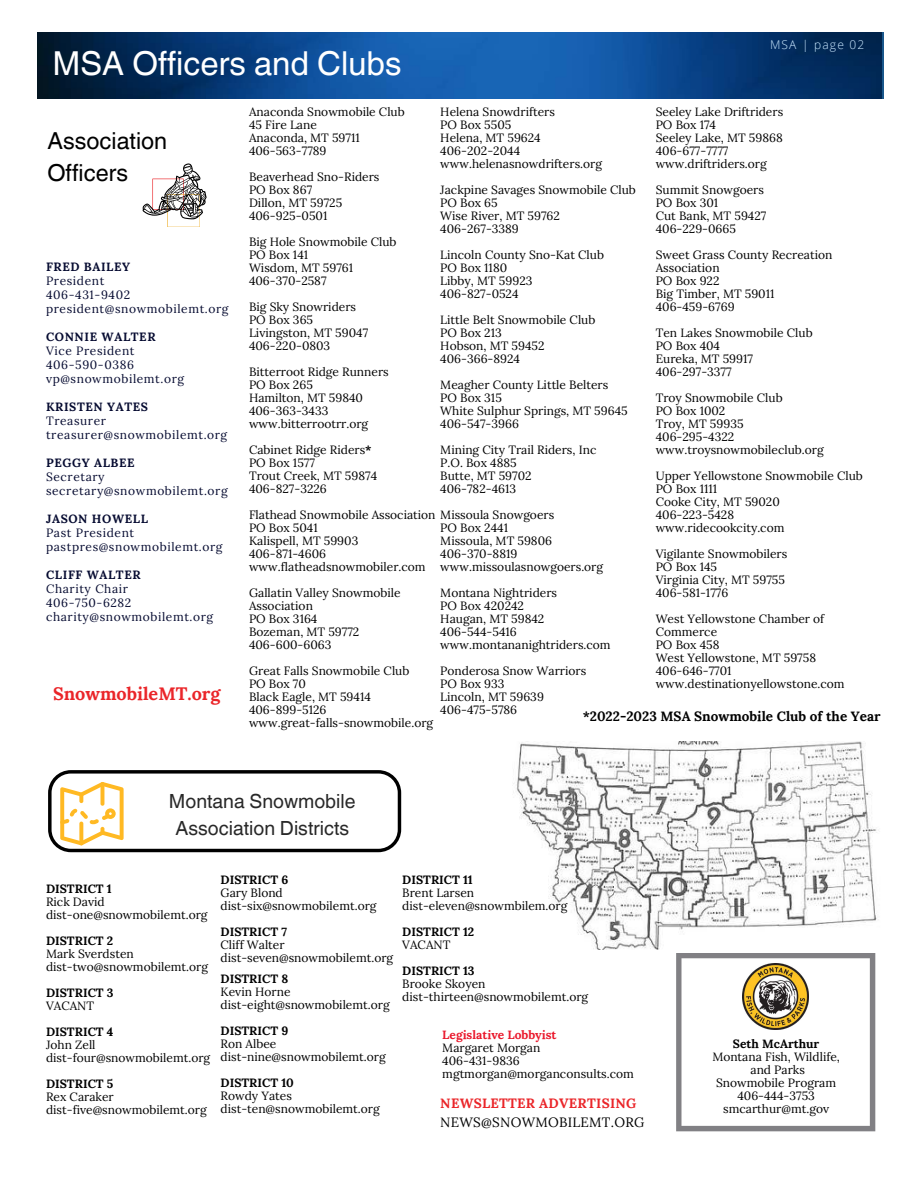
<style>
.page{position:relative;width:918px;height:1188px;background:#fff}
.page>*{position:absolute;margin:0;border:0;box-sizing:border-box;transform-origin:0 0}
.t1{font:33px "Helvetica World";color:#fff}
.t2{font:23.4px/32.7px "Helvetica World";color:#000}
.t3{font:19.5px/27px "Helvetica World";color:#292929;text-align:center}
.t4{font:700 18px "Lora";color:#ea2529}
.t5{font:700 13.5px "Lora";color:#000}
.t6{font:700 13.5px "Lora";letter-spacing:.02em;color:#ea2529}
.t7{font:13.5px "Lora";letter-spacing:.02em;color:#000}
.t8{font:12px/13px "Lora";color:#000}
.t9{font:12px/14px "Lora";letter-spacing:.05em;color:#050a30}
.t10{font:700 12px "Lora";color:#000}
.t11{font:700 12px "Lora";letter-spacing:.05em;color:#050a30}
.t12{font:700 12px "Lora";color:#ea182c}
.t13{font:300 12px "Open Sans";letter-spacing:.1em;color:#cae8ff}
.s1{font-weight:700}
</style>
<div class="page">
<img style="left:513px;top:741px;width:364px;height:208px">
<svg style="left:48px;top:770px;width:353px;height:82px"></svg>
<svg style="left:676px;top:953px;width:199px;height:178px"></svg>
<img style="left:38px;top:32px;width:843px;height:67px">
<img style="left:743px;top:963px;width:66px;height:67px">
<svg style="left:143px;top:163px;width:64px;height:64px"></svg>
<h1 class="t1" style="left:52px;top:44px;width:351px">MSA Officers and Clubs</h1>
<p class="t13" style="left:770px;top:36px;width:96px">MSA | page 02</p>
<h2 class="t2" style="left:47px;top:124px;width:121px">Association<br>Officers</h2>
<p class="t11" style="left:46px;top:259px;width:86px">FRED BAILEY</p>
<p class="t9" style="left:46px;top:273px;width:184px">President<br>406-431-9402 president@snowmobilemt.org</p>
<p class="t11" style="left:46px;top:329px;width:111px">CONNIE WALTER</p>
<p class="t9" style="left:46px;top:343px;width:140px">Vice President<br>406-590-0386 vp@snowmobilemt.org</p>
<p class="t11" style="left:46px;top:399px;width:104px">KRISTEN YATES</p>
<p class="t9" style="left:46px;top:413px;width:183px">Treasurer treasurer@snowmobilemt.org</p>
<p class="t11" style="left:46px;top:455px;width:90px">PEGGY ALBEE</p>
<p class="t9" style="left:46px;top:469px;width:183px">Secretary secretary@snowmobilemt.org</p>
<p class="t11" style="left:46px;top:511px;width:103px">JASON HOWELL</p>
<p class="t9" style="left:46px;top:525px;width:178px">Past President pastpres@snowmobilemt.org</p>
<p class="t11" style="left:46px;top:567px;width:96px">CLIFF WALTER</p>
<p class="t9" style="left:46px;top:581px;width:169px">Charity Chair<br>406-750-6282 charity@snowmobilemt.org</p>
<h3 class="t4" style="left:53px;top:682px;width:169px">SnowmobileMT.org</h3>
<p class="t8" style="left:440px;top:105px;width:163px">Helena Snowdrifters<br>PO Box 5505<br>Helena, MT 59624<br>406-202-2044 www.helenasnowdrifters.org</p>
<p class="t8" style="left:440px;top:183px;width:197px">Jackpine Savages Snowmobile Club<br>PO Box 65<br>Wise River, MT 59762<br>406-267-3389</p>
<p class="t8" style="left:440px;top:248px;width:165px">Lincoln County Sno-Kat Club<br>PO Box 1180<br>Libby, MT 59923<br>406-827-0524</p>
<p class="t8" style="left:440px;top:313px;width:157px">Little Belt Snowmobile Club<br>PO Box 213<br>Hobson, MT 59452<br>406-366-8924</p>
<p class="t8" style="left:440px;top:378px;width:189px">Meagher County Little Belters<br>PO Box 315<br>White Sulphur Springs, MT 59645<br>406-547-3966</p>
<p class="t8" style="left:440px;top:443px;width:158px">Mining City Trail Riders, Inc<br>P.O. Box 4885<br>Butte, MT 59702<br>406-782-4613</p>
<p class="t8" style="left:440px;top:521px;width:164px">PO Box 2441<br>Missoula, MT 59806<br>406-370-8819 www.missoulasnowgoers.org</p>
<p class="t8" style="left:440px;top:586px;width:172px">Montana Nightriders<br>PO Box 420242<br>Haugan, MT 59842<br>406-544-5416 www.montananightriders.com</p>
<p class="t8" style="left:440px;top:664px;width:147px">Ponderosa Snow Warriors<br>PO Box 933<br>Lincoln, MT 59639<br>406-475-5786</p>
<p class="t8" style="left:656px;top:105px;width:129px">Seeley Lake Driftriders<br>PO Box 174<br>Seeley Lake, MT 59868<br>406-677-7777 www.driftriders.org</p>
<p class="t8" style="left:656px;top:183px;width:112px">Summit Snowgoers<br>PO Box 301<br>Cut Bank, MT 59427<br>406-229-0665</p>
<p class="t8" style="left:656px;top:248px;width:178px">Sweet Grass County Recreation<br>Association<br>PO Box 922<br>Big Timber, MT 59011<br>406-459-6769</p>
<p class="t8" style="left:656px;top:326px;width:158px">Ten Lakes Snowmobile Club<br>PO Box 404<br>Eureka, MT 59917<br>406-297-3377</p>
<p class="t8" style="left:656px;top:391px;width:169px">Troy Snowmobile Club<br>PO Box 1002<br>Troy, MT 59935<br>406-295-4322 www.troysnowmobileclub.org</p>
<p class="t8" style="left:656px;top:469px;width:209px">Upper Yellowstone Snowmobile Club<br>PO Box 1111<br>Cooke City, MT 59020<br>406-223-5428 www.ridecookcity.com</p>
<p class="t8" style="left:656px;top:547px;width:133px">Vigilante Snowmobilers<br>PO Box 145<br>Virginia City, MT 59755<br>406-581-1776</p>
<p class="t8" style="left:656px;top:612px;width:190px">West Yellowstone Chamber of<br>Commerce<br>PO Box 458<br>West Yellowstone, MT 59758<br>406-646-7701 www.destinationyellowstone.com</p>
<p class="t8" style="left:249px;top:105px;width:157px">Anaconda Snowmobile Club<br>45 Fire Lane<br>Anaconda, MT 59711<br>406-563-7789</p>
<p class="t8" style="left:249px;top:170px;width:132px">Beaverhead Sno-Riders<br>PO Box 867<br>Dillon, MT 59725<br>406-925-0501</p>
<p class="t8" style="left:249px;top:235px;width:149px">Big Hole Snowmobile Club<br>PO Box 141<br>Wisdom, MT 59761<br>406-370-2587</p>
<p class="t8" style="left:249px;top:300px;width:121px">Big Sky Snowriders<br>PO Box 365<br>Livingston, MT 59047<br>406-220-0803</p>
<p class="t8" style="left:249px;top:365px;width:141px">Bitterroot Ridge Runners<br>PO Box 265<br>Hamilton, MT 59840<br>406-363-3433 www.bitterrootrr.org</p>
<p class="t8" style="left:249px;top:443px;width:130px">Cabinet Ridge Riders<span class="s1">*<br></span>PO Box 1577<br>Trout Creek, MT 59874<br>406-827-3226</p>
<p class="t8" style="left:249px;top:508px;width:307px">Flathead Snowmobile Association Missoula Snowgoers<br>PO Box 5041<br>Kalispell, MT 59903<br>406-871-4606<br>www.flatheadsnowmobiler.com</p>
<p class="t8" style="left:249px;top:586px;width:153px">Gallatin Valley Snowmobile<br>Association<br>PO Box 3164<br>Bozeman, MT 59772<br>406-600-6063</p>
<p class="t8" style="left:249px;top:664px;width:186px">Great Falls Snowmobile Club<br>PO Box 70<br>Black Eagle, MT 59414<br>406-899-5126 www.great-falls-snowmobile.org</p>
<p class="t5" style="left:583px;top:708px;width:299px">*2022-2023 MSA Snowmobile Club of the Year</p>
<h3 class="t3" style="left:169px;top:788px;width:188px">Montana Snowmobile<br>Association Districts</h3>
<p class="t10" style="left:46px;top:881px;width:67px">DISTRICT 1</p>
<p class="t8" style="left:46px;top:896px;width:163px">Rick David dist-one@snowmobilemt.org</p>
<p class="t10" style="left:46px;top:933px;width:69px">DISTRICT 2</p>
<p class="t8" style="left:46px;top:948px;width:163px">Mark Sverdsten dist-two@snowmobilemt.org</p>
<p class="t10" style="left:46px;top:985px;width:69px">DISTRICT 3</p>
<p class="t8" style="left:46px;top:1000px;width:50px">VACANT</p>
<p class="t10" style="left:46px;top:1024px;width:69px">DISTRICT 4</p>
<p class="t8" style="left:46px;top:1039px;width:166px">John Zell dist-four@snowmobilemt.org</p>
<p class="t10" style="left:46px;top:1076px;width:69px">DISTRICT 5</p>
<p class="t8" style="left:46px;top:1091px;width:162px">Rex Caraker dist-five@snowmobilemt.org</p>
<p class="t10" style="left:221px;top:872px;width:69px">DISTRICT 6</p>
<p class="t8" style="left:221px;top:886px;width:157px">Gary Blond dist-six@snowmobilemt.org</p>
<p class="t10" style="left:221px;top:924px;width:68px">DISTRICT 7</p>
<p class="t8" style="left:221px;top:938px;width:174px">Cliff Walter dist-seven@snowmobilemt.org</p>
<p class="t10" style="left:402px;top:872px;width:72px">DISTRICT 11</p>
<p class="t8" style="left:402px;top:886px;width:167px">Brent Larsen dist-eleven@snowmbilem.org</p>
<p class="t10" style="left:402px;top:924px;width:74px">DISTRICT 12</p>
<p class="t8" style="left:402px;top:938px;width:50px">VACANT</p>
<p class="t10" style="left:402px;top:963px;width:74px">DISTRICT 13</p>
<p class="t8" style="left:402px;top:977px;width:188px">Brooke Skoyen dist-thirteen@snowmobilemt.org</p>
<p class="t12" style="left:442px;top:1027px;width:116px">Legislative Lobbyist</p>
<p class="t8" style="left:442px;top:1041px;width:193px">Margaret Morgan<br>406-431-9836 mgtmorgan@morganconsults.com</p>
<p class="t10" style="left:221px;top:971px;width:69px">DISTRICT 8</p>
<p class="t8" style="left:221px;top:985px;width:171px">Kevin Horne dist-eight@snowmobilemt.org</p>
<p class="t10" style="left:221px;top:1023px;width:69px">DISTRICT 9</p>
<p class="t8" style="left:221px;top:1037px;width:167px">Ron Albee dist-nine@snowmobilemt.org</p>
<p class="t10" style="left:221px;top:1075px;width:75px">DISTRICT 10</p>
<p class="t8" style="left:221px;top:1089px;width:161px">Rowdy Yates dist-ten@snowmobilemt.org</p>
<p class="t6" style="left:440px;top:1094px;width:198px">NEWSLETTER ADVERTISING</p>
<p class="t7" style="left:440px;top:1113px;width:206px">NEWS@SNOWMOBILEMT.ORG</p>
<p class="t10" style="left:733px;top:1036px;width:88px">Seth McArthur</p>
<p class="t8" style="left:712px;top:1050px;width:129px;text-align:center">Montana Fish, Wildlife, and Parks<br>Snowmobile Program<br>406-444-3753 smcarthur@mt.gov</p>
</div>
